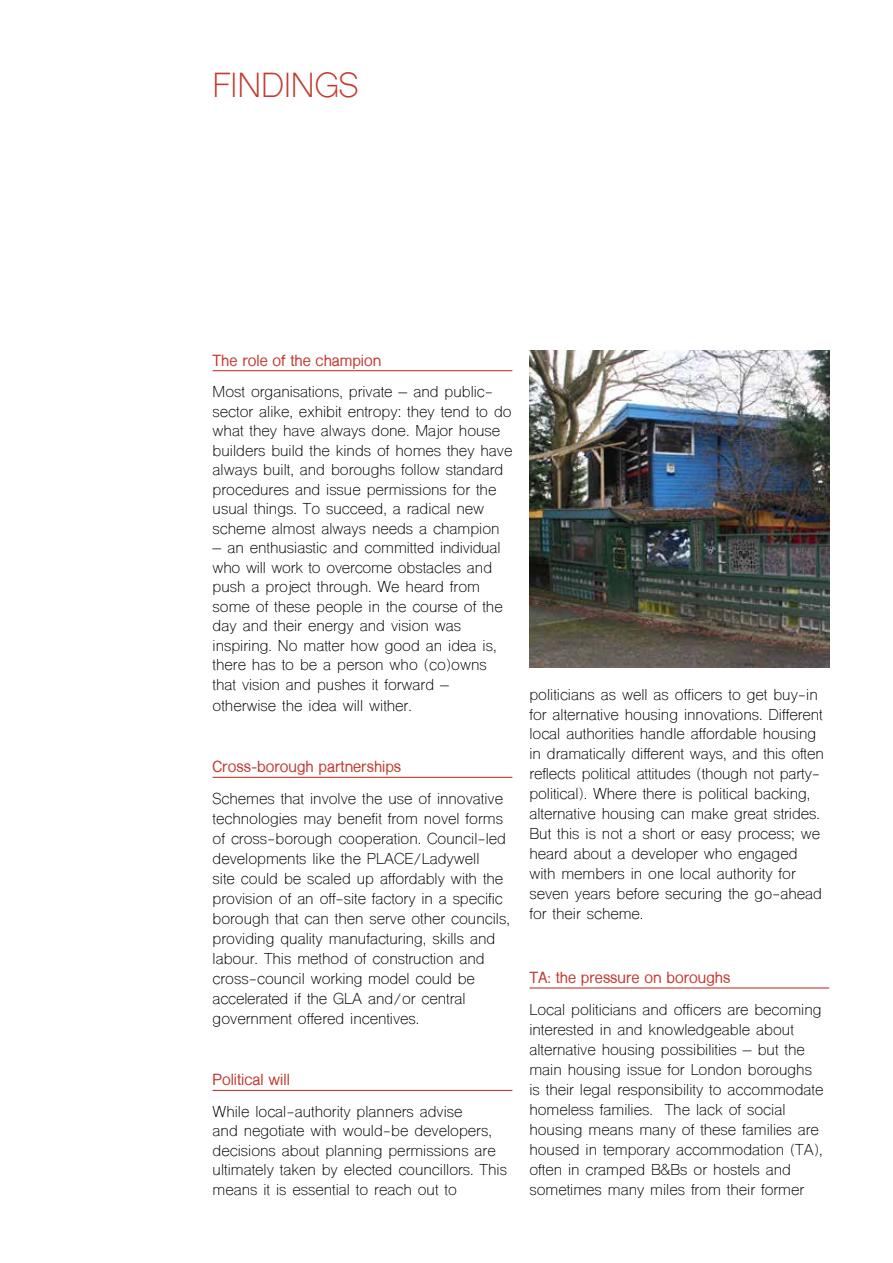
<style>
.page{position:relative;width:893px;height:1263px;background:#fff}
.page>*{position:absolute;margin:0;border:0;box-sizing:border-box;transform-origin:0 0}
.t1{font:33px "Shree Dev 0714";color:#c33b30}
.t2{font:15px/20px "Shree Dev 0714";color:#000}
.t3{font:700 15px "Shree Dev 0714";color:#c33a30}
</style>
<div class="page">
<img style="left:529px;top:351px;width:300px;height:317px">
<hr style="left:213px;top:370px;width:299px;height:1px;background:#c33a30">
<hr style="left:213px;top:777px;width:299px;height:1px;background:#c33a30">
<hr style="left:213px;top:1090px;width:299px;height:1px;background:#c33a30">
<hr style="left:529px;top:987px;width:300px;height:1px;background:#c33a30">
<h1 class="t1" style="left:213px;top:66px;width:147px">Findings</h1>
<p class="t3" style="left:213px;top:352px;width:170px">The role of the champion</p>
<p class="t2" style="left:213px;top:384px;width:301px;line-height:19.5px">most organisations, private – and public&shy;sector alike, exhibit entropy: they tend to do what they have always done. major house builders build the kinds of homes they have always built, and boroughs follow standard procedures and issue permissions for the usual things. to succeed, a radical new scheme almost always needs a champion</p>
<p class="t2" style="left:213px;top:540px;width:292px;line-height:19.5px">– an enthusiastic and committed individual who will work to overcome obstacles and push a project through. We heard from some of these people in the course of the day and their energy and vision was inspiring. no matter how good an idea is, there has to be a person who (co)owns that vision and pushes it forward –</p>
<p class="t2" style="left:213px;top:697px;width:201px">otherwise the idea will wither.</p>
<p class="t3" style="left:213px;top:758px;width:190px">Cross-borough partnerships</p>
<p class="t2" style="left:213px;top:790px;width:299px">schemes that involve the use of innovative technologies may benefit from novel forms of cross-borough cooperation. council-led developments like the plAce/ladywell<br>site could be scaled up affordably with the provision of an off-site factory in a specific borough that can then serve other councils, providing quality manufacturing, skills and labour. this method of construction and cross-council working model could be accelerated if the glA and/or central government offered incentives.</p>
<p class="t3" style="left:213px;top:1071px;width:79px">Political will</p>
<p class="t2" style="left:213px;top:1103px;width:296px;line-height:19.5px">While local-authority planners advise<br>and negotiate with would-be developers, decisions about planning permissions are ultimately taken by elected councillors. this means it is essential to reach out to</p>
<p class="t2" style="left:529px;top:686px;width:296px">politicians as well as officers to get buy-in for alternative housing innovations. different local authorities handle affordable housing in dramatically different ways, and this often reflects political attitudes (though not party&shy;political). Where there is political backing, alternative housing can make great strides.<br>But this is not a short or easy process; we heard about a developer who engaged with members in one local authority for seven years before securing the go-ahead for their scheme.</p>
<p class="t3" style="left:529px;top:969px;width:203px">TA: the pressure on boroughs</p>
<p class="t2" style="left:529px;top:1001px;width:296px">local politicians and officers are becoming interested in and knowledgeable about alternative housing possibilities – but the main housing issue for london boroughs is their legal responsibility to accommodate homeless families. the lack of social housing means many of these families are housed in temporary accommodation (tA), often in cramped B&amp;Bs or hostels and sometimes many miles from their former</p>
</div>
